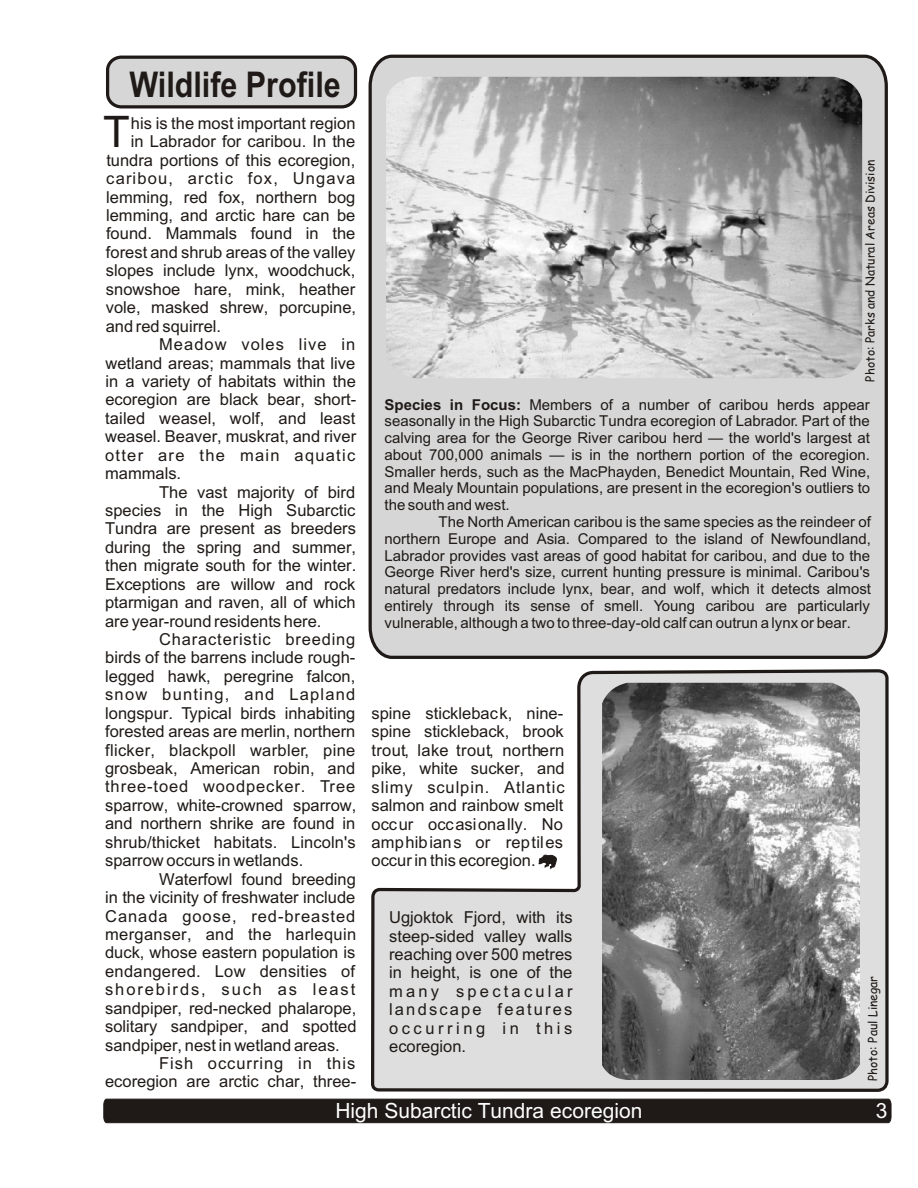
<style>
.page{position:relative;width:918px;height:1188px;background:#fff}
.page>*{position:absolute;margin:0;border:0;box-sizing:border-box;transform-origin:0 0}
.t1{font:43.5px "Arial";color:#1f1a17}
.t2{font:700 35.4px "Arial";color:#1f1a17;scale:.86 1}
.t3{font:21px "Arial";color:#fff}
.t4{font:16.5px/18.5px "Arial";color:#1f1a17;text-align:justify}
.t5{font:16.5px "Arial";letter-spacing:.02em;color:#1f1a17}
.t6{font:16.5px "Arial";letter-spacing:.055em;color:#1f1a17}
.t7{font:16.5px "Arial";letter-spacing:.075em;color:#1f1a17}
.t8{font:16.5px "Arial";letter-spacing:.07em;color:#1f1a17}
.t9{font:16.5px "Arial";letter-spacing:.05em;color:#1f1a17}
.t10{font:16.5px "Arial";letter-spacing:.06em;color:#1f1a17}
.t11{font:15px/16.8px "Arial";color:#1f1a17;text-align:justify}
.t12{font:12px "Comic Sans MS";color:#1f1a17}
.s1{font-weight:700}
</style>
<div class="page">
<svg style="left:371px;top:669px;width:518px;height:423px;fill:#dedede"></svg>
<div style="left:368px;top:54px;width:520px;height:605px;background:#d6d6d6"></div>
<svg style="left:103px;top:1099px;width:788px;height:24px;background:#201b18"></svg>
<div style="left:106px;top:56px;width:251px;height:52px;background:#d6d6d6;border:3px solid #1f1a17;border-radius:13px"></div>
<svg style="left:539px;top:855px;width:18px;height:17px"></svg>
<img style="left:602px;top:683px;width:258px;height:397px">
<img style="left:386px;top:77px;width:476px;height:301px">
<h2 class="t2" style="left:129px;top:71px;width:247px">Wildlife Profile</h2>
<h1 class="t1" style="left:103px;top:115px;width:28px">T</h1>
<p class="t4" style="left:131px;top:115px;width:226px">his is the most important region</p>
<p class="t4" style="left:131px;top:134px;width:226px">in Labrador for caribou. In the</p>
<p class="t4" style="left:106px;top:152px;width:250px">tundra portions of this ecoregion,</p>
<p class="t8" style="left:106px;top:172px;width:251px">caribou, arctic fox, Ungava</p>
<p class="t4" style="left:106px;top:189px;width:251px">lemming, red fox, northern bog</p>
<p class="t4" style="left:106px;top:208px;width:251px">lemming, and arctic hare can be</p>
<p class="t4" style="left:106px;top:226px;width:251px">found. Mammals found in the</p>
<p class="t4" style="left:106px;top:244px;width:251px">forest and shrub areas of the valley</p>
<p class="t4" style="left:106px;top:263px;width:251px">slopes include lynx, woodchuck,</p>
<p class="t4" style="left:106px;top:281px;width:251px">snowshoe hare, mink, heather</p>
<p class="t4" style="left:106px;top:300px;width:252px">vole, masked shrew, porcupine,</p>
<p class="t4" style="left:106px;top:318px;width:117px">and red squirrel.</p>
<p class="t10" style="left:159px;top:338px;width:198px">Meadow voles live in</p>
<p class="t4" style="left:106px;top:355px;width:251px">wetland areas; mammals that live</p>
<p class="t4" style="left:105px;top:373px;width:252px">in a variety of habitats within the</p>
<p class="t4" style="left:105px;top:392px;width:252px">ecoregion are black bear, short-</p>
<p class="t4" style="left:105px;top:410px;width:252px">tailed weasel, wolf, and least</p>
<p class="t4" style="left:105px;top:429px;width:253px">weasel. Beaver, muskrat, and river</p>
<p class="t7" style="left:105px;top:449px;width:252px">otter are the main aquatic</p>
<p class="t4" style="left:105px;top:466px;width:78px">mammals.</p>
<p class="t4" style="left:159px;top:484px;width:198px">The vast majority of bird</p>
<p class="t4" style="left:105px;top:502px;width:252px">species in the High Subarctic</p>
<p class="t4" style="left:105px;top:521px;width:252px">Tundra are present as breeders</p>
<p class="t4" style="left:105px;top:539px;width:253px">during the spring and summer,</p>
<p class="t4" style="left:105px;top:558px;width:253px">then migrate south for the winter.</p>
<p class="t4" style="left:105px;top:576px;width:252px">Exceptions are willow and rock</p>
<p class="t4" style="left:105px;top:595px;width:252px">ptarmigan and raven, all of which</p>
<p class="t4" style="left:105px;top:613px;width:218px">are year-round residents here.</p>
<p class="t9" style="left:159px;top:633px;width:198px">Characteristic breeding</p>
<p class="t4" style="left:105px;top:650px;width:252px">birds of the barrens include rough-</p>
<p class="t4" style="left:105px;top:668px;width:252px">legged hawk, peregrine falcon,</p>
<p class="t7" style="left:105px;top:688px;width:252px">snow bunting, and Lapland</p>
<p class="t4" style="left:105px;top:705px;width:460px">longspur. Typical birds inhabiting spine stickleback, nine-</p>
<p class="t4" style="left:105px;top:724px;width:460px">forested areas are merlin, northern spine stickleback, brook</p>
<p class="t5" style="left:105px;top:744px;width:461px">flicker, blackpoll warbler, pine trout, lake trout, northern</p>
<p class="t4" style="left:105px;top:761px;width:461px">grosbeak, American robin, and pike, white sucker, and</p>
<p class="t6" style="left:105px;top:780px;width:461px">three-toed woodpecker. Tree slimy sculpin. Atlantic</p>
<p class="t4" style="left:105px;top:797px;width:460px">sparrow, white-crowned sparrow, salmon and rainbow smelt</p>
<p class="t4" style="left:105px;top:816px;width:459px">and northern shrike are found in occur occasionally. No</p>
<p class="t4" style="left:105px;top:834px;width:459px">shrub/thicket habitats. Lincoln's amphibians or reptiles</p>
<p class="t4" style="left:105px;top:853px;width:200px">sparrow occurs in wetlands.</p>
<p class="t4" style="left:372px;top:853px;width:166px">occur in this ecoregion.</p>
<p class="t4" style="left:105px;top:871px;width:253px;text-indent:54px">Waterfowl found breeding in the vicinity of freshwater include Canada goose, red-breasted merganser, and the harlequin duck, whose eastern population is endangered. Low densities of shorebirds, such as least sandpiper, red-necked phalarope, solitary sandpiper, and spotted sandpiper, nest in wetland areas.</p>
<p class="t4" style="left:105px;top:1055px;width:253px;text-align:right">Fish occurring in this ecoregion are arctic char, three-</p>
<p class="t3" style="left:335px;top:1103px;width:309px">High Subarctic Tundra ecoregion</p>
<p class="t3" style="left:876px;top:1103px;width:13px">3</p>
<p class="t12" style="left:865px;top:382px;width:223px;rotate:-90deg">Photo: Parks and Natural Areas Division</p>
<p class="t11" style="left:385px;top:397px;width:487px"><span class="s1">Species in Focus:</span> Members of a number of caribou herds appear seasonally in the High Subarctic Tundra ecoregion of Labrador. Part of the calving area for the George River caribou herd — the world's largest at about 700,000 animals — is in the northern portion of the ecoregion.<br>Smaller herds, such as the MacPhayden, Benedict Mountain, Red Wine, and Mealy Mountain populations, are present in the ecoregion's outliers to the south and west.</p>
<p class="t11" style="left:385px;top:515px;width:488px;text-indent:54px">The North American caribou is the same species as the reindeer of northern Europe and Asia. Compared to the island of Newfoundland, Labrador provides vast areas of good habitat for caribou, and due to the George River herd's size, current hunting pressure is minimal. Caribou's natural predators include lynx, bear, and wolf, which it detects almost entirely through its sense of smell. Young caribou are particularly vulnerable, although a two to three-day-old calf can outrun a lynx or bear.</p>
<p class="t4" style="left:389px;top:910px;width:185px">Ugjoktok Fjord, with its steep-sided valley walls reaching over 500 metres in height, is one of the many spectacular landscape features occurring in this ecoregion.</p>
<p class="t12" style="left:868px;top:1081px;width:107px;rotate:-90deg">Photo: Paul Linegar</p>
</div>
